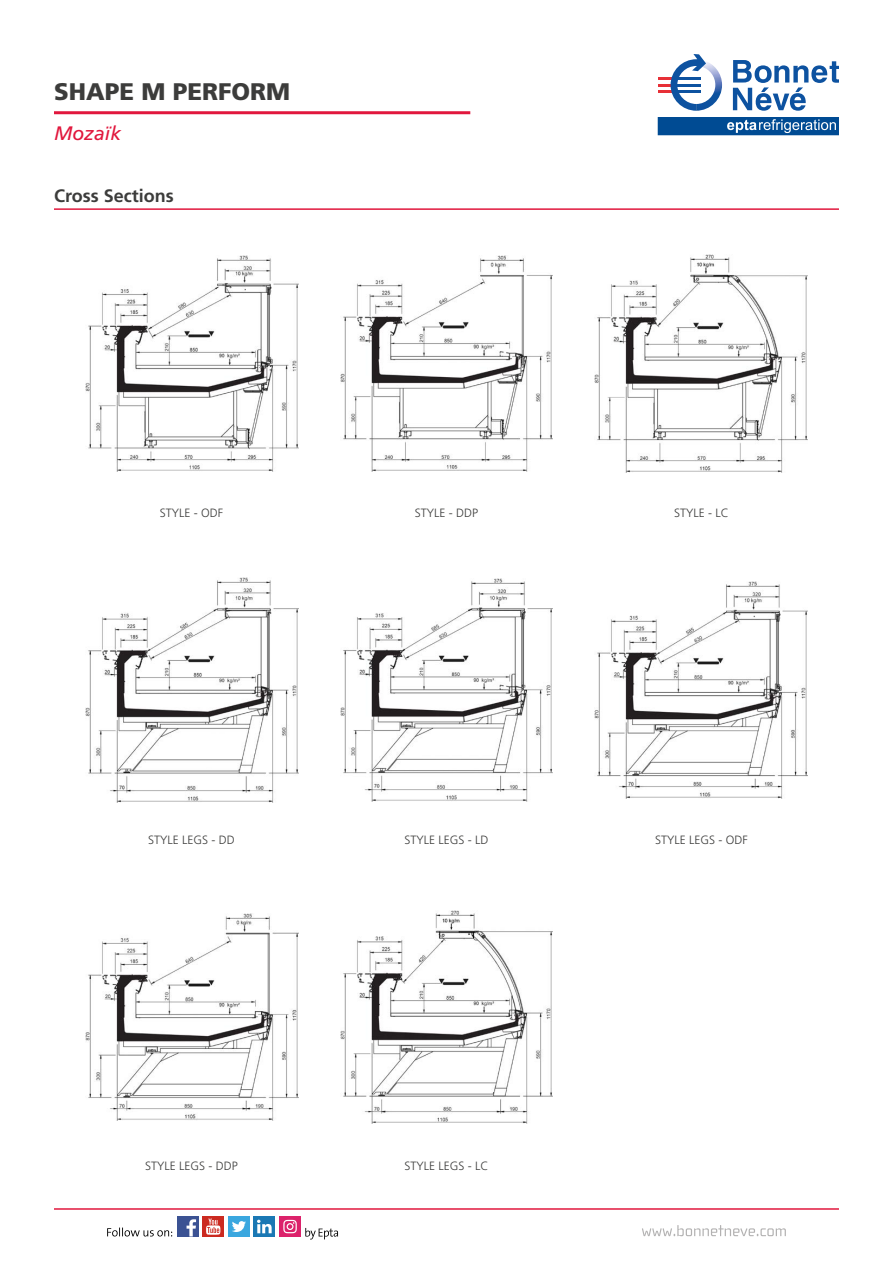
<style>
.page{position:relative;width:893px;height:1263px;background:#fff}
.page>*{position:absolute;margin:0;border:0;box-sizing:border-box;transform-origin:0 0}
.t1{font:900 24px "Frutiger LT Std";color:#3c3c3b}
.t2{font:italic 19.5px "Frutiger LT Std";color:#e1173d}
.t3{font:700 18px "Frutiger LT Std";color:#3c3c3b}
.t4{font:300 12px "Frutiger LT Std";color:#3c3c3b}
</style>
<div class="page">
<hr style="left:54px;top:111px;width:416px;height:3px;background:#e1173d">
<hr style="left:54px;top:208px;width:785px;height:2px;background:#e1173d">
<hr style="left:54px;top:1208px;width:785px;height:2px;background:#e1173d">
<div style="left:203px;top:1216px;width:21px;height:21px;background:#cb2a20"></div>
<svg style="left:206px;top:1218px;width:14px;height:17px"></svg>
<div style="left:177px;top:1216px;width:21px;height:21px;background:#3b5293"></div>
<svg style="left:187px;top:1219px;width:9px;height:17px"></svg>
<div style="left:254px;top:1216px;width:21px;height:21px;background:#1a78b4"></div>
<svg style="left:257px;top:1220px;width:15px;height:13px"></svg>
<div style="left:228px;top:1216px;width:22px;height:21px;background:#3aa7df"></div>
<svg style="left:232px;top:1221px;width:14px;height:11px"></svg>
<svg style="left:107px;top:1227px;width:65px;height:9px"></svg>
<svg style="left:305px;top:1228px;width:33px;height:11px"></svg>
<div style="left:279px;top:1216px;width:22px;height:21px;background:#dc226b"></div>
<svg style="left:283px;top:1220px;width:14px;height:13px"></svg>
<svg style="left:642px;top:1225px;width:144px;height:11px"></svg>
<svg style="left:658px;top:117px;width:181px;height:18px;background:#2061a0"></svg>
<svg style="left:733px;top:60px;width:106px;height:51px"></svg>
<hr style="left:658px;top:77px;width:17px;height:3px;background:#e73037">
<hr style="left:658px;top:84px;width:17px;height:3px;background:#e73037">
<hr style="left:658px;top:90px;width:17px;height:3px;background:#e73037">
<img style="left:706px;top:62px;width:16px;height:47px">
<svg style="left:671px;top:54px;width:35px;height:57px"></svg>
<img style="left:86px;top:578px;width:212px;height:224px">
<img style="left:86px;top:913px;width:212px;height:207px">
<img style="left:86px;top:255px;width:212px;height:217px">
<img style="left:340px;top:579px;width:213px;height:223px">
<img style="left:340px;top:911px;width:213px;height:212px">
<img style="left:340px;top:255px;width:213px;height:217px">
<img style="left:594px;top:582px;width:213px;height:216px">
<img style="left:594px;top:254px;width:213px;height:219px">
<h1 class="t1" style="left:54px;top:77px;width:238px">SHAPE M PERFORM</h1>
<h2 class="t2" style="left:54px;top:122px;width:69px">Mozaïk</h2>
<h3 class="t3" style="left:54px;top:185px;width:121px">Cross Sections</h3>
<p class="t4" style="left:160px;top:506px;width:65px">STYLE - ODF</p>
<p class="t4" style="left:415px;top:506px;width:65px">STYLE - DDP</p>
<p class="t4" style="left:148px;top:833px;width:88px">STYLE LEGS - DD</p>
<p class="t4" style="left:145px;top:1159px;width:94px">STYLE LEGS - DDP</p>
<p class="t4" style="left:404px;top:833px;width:85px">STYLE LEGS - LD</p>
<p class="t4" style="left:404px;top:1159px;width:85px">STYLE LEGS - LC</p>
<p class="t4" style="left:674px;top:506px;width:56px">STYLE - LC</p>
<p class="t4" style="left:655px;top:833px;width:94px">STYLE LEGS - ODF</p>
</div>
